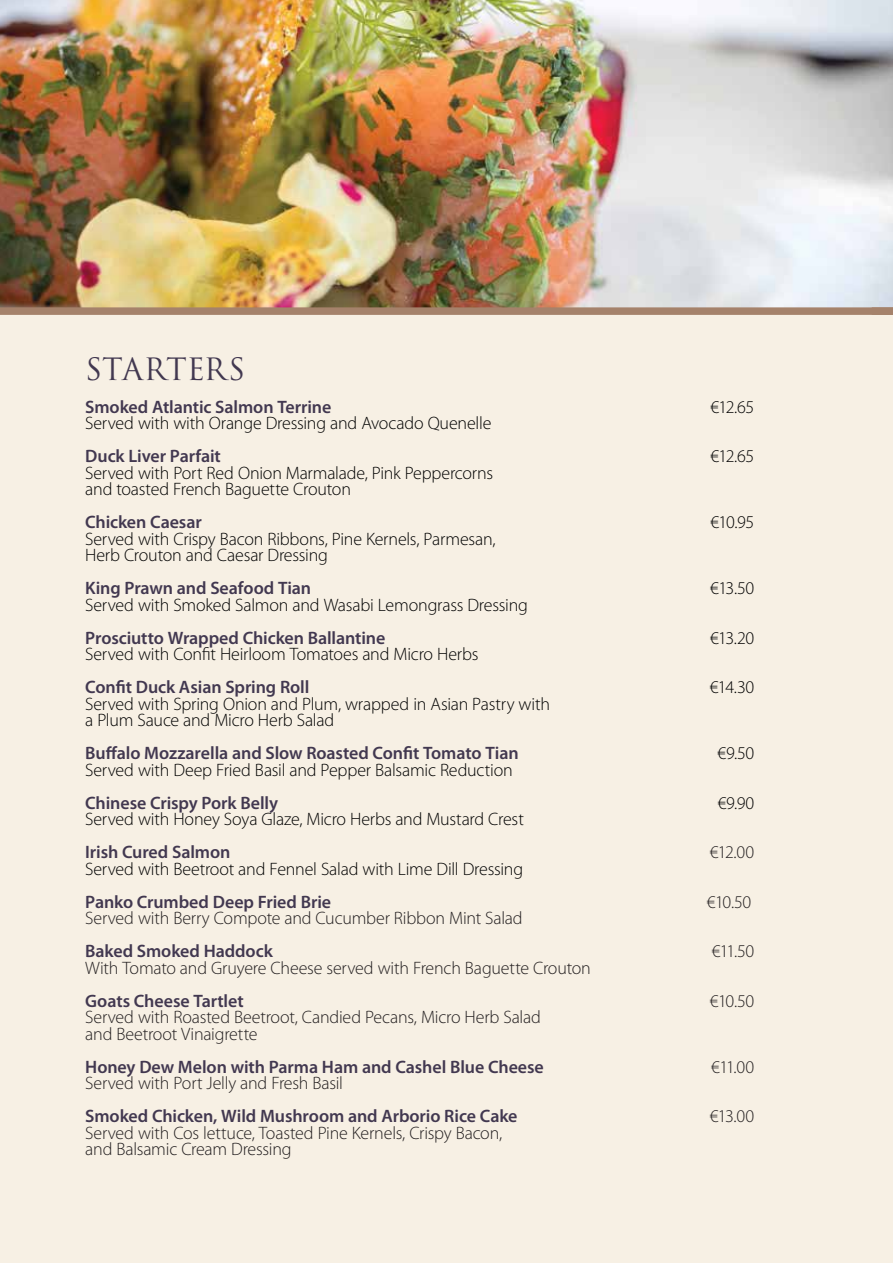
<style>
.page{position:relative;width:893px;height:1263px;background:#f7f0e4}
.page>*{position:absolute;margin:0;border:0;box-sizing:border-box;transform-origin:0 0}
.t1{font:30px "Trajan Pro";letter-spacing:-.005em;color:#423850}
.t2{font:300 18px/16.5px "Myriad Pro";letter-spacing:-.01em;color:#000}
.t3{font:600 18px "Myriad Pro";letter-spacing:-.005em;color:#423850}
.t4{font:300 18px/16.5px "Myriad Pro";letter-spacing:-.015em;color:#231f20}
</style>
<div class="page">
<img style="left:0;top:0;width:893px;height:307px">
<div style="left:0;top:307px;width:893px;height:8px;background:#a5826b"></div>
<h1 class="t1" style="left:85px;top:350px;width:162px">STARTERS</h1>
<p class="t3" style="left:85px;top:395px;width:248px">Smoked Atlantic Salmon Terrine</p>
<p class="t2" style="left:710px;top:398px;width:45px">€12.65</p>
<p class="t2" style="left:85px;top:415px;width:408px">Served with with Orange Dressing and Avocado Quenelle</p>
<p class="t3" style="left:85px;top:445px;width:137px">Duck Liver Parfait</p>
<p class="t2" style="left:710px;top:448px;width:45px">€12.65</p>
<p class="t2" style="left:85px;top:464px;width:409px">Served with Port Red Onion Marmalade, Pink Peppercorns and toasted French Baguette Crouton</p>
<p class="t3" style="left:85px;top:511px;width:118px">Chicken Caesar</p>
<p class="t2" style="left:710px;top:514px;width:45px">€10.95</p>
<p class="t2" style="left:85px;top:530px;width:412px">Served with Crispy Bacon Ribbons, Pine Kernels, Parmesan,<br>Herb Crouton and Caesar Dressing</p>
<p class="t3" style="left:85px;top:577px;width:228px">King Prawn and Seafood Tian</p>
<p class="t2" style="left:710px;top:580px;width:46px">€13.50</p>
<p class="t2" style="left:85px;top:596px;width:444px">Served with Smoked Salmon and Wasabi Lemongrass Dressing</p>
<p class="t3" style="left:85px;top:626px;width:302px">Prosciutto Wrapped Chicken Ballantine</p>
<p class="t2" style="left:710px;top:629px;width:46px">€13.20</p>
<p class="t2" style="left:85px;top:646px;width:395px">Served with Confit Heirloom Tomatoes and Micro Herbs</p>
<p class="t3" style="left:85px;top:676px;width:226px">Confit Duck Asian Spring Roll</p>
<p class="t2" style="left:710px;top:679px;width:46px">€14.30</p>
<p class="t2" style="left:85px;top:695px;width:466px">Served with Spring Onion and Plum, wrapped in Asian Pastry with a Plum Sauce and Micro Herb Salad</p>
<p class="t3" style="left:85px;top:742px;width:435px">Buffalo Mozzarella and Slow Roasted Confit Tomato Tian</p>
<p class="t2" style="left:718px;top:745px;width:38px">€9.50</p>
<p class="t2" style="left:85px;top:761px;width:429px">Served with Deep Fried Basil and Pepper Balsamic Reduction</p>
<p class="t3" style="left:85px;top:791px;width:194px">Chinese Crispy Pork Belly</p>
<p class="t2" style="left:718px;top:794px;width:38px">€9.90</p>
<p class="t2" style="left:85px;top:811px;width:440px">Served with Honey Soya Glaze, Micro Herbs and Mustard Crest</p>
<p class="t3" style="left:85px;top:841px;width:147px">Irish Cured Salmon</p>
<p class="t4" style="left:710px;top:844px;width:46px">€12.00</p>
<p class="t2" style="left:85px;top:860px;width:439px">Served with Beetroot and Fennel Salad with Lime Dill Dressing</p>
<p class="t3" style="left:85px;top:890px;width:247px">Panko Crumbed Deep Fried Brie</p>
<p class="t4" style="left:707px;top:893px;width:46px">€10.50</p>
<p class="t4" style="left:85px;top:910px;width:439px">Served with Berry Compote and Cucumber Ribbon Mint Salad</p>
<p class="t3" style="left:85px;top:940px;width:189px">Baked Smoked Haddock</p>
<p class="t4" style="left:712px;top:943px;width:44px">€11.50</p>
<p class="t4" style="left:85px;top:959px;width:507px">With Tomato and Gruyere Cheese served with French Baguette Crouton</p>
<p class="t3" style="left:85px;top:989px;width:160px">Goats Cheese Tartlet</p>
<p class="t4" style="left:710px;top:992px;width:46px">€10.50</p>
<p class="t4" style="left:85px;top:1009px;width:457px">Served with Roasted Beetroot, Candied Pecans, Micro Herb Salad and Beetroot Vinaigrette</p>
<p class="t3" style="left:85px;top:1055px;width:460px">Honey Dew Melon with Parma Ham and Cashel Blue Cheese</p>
<p class="t4" style="left:711px;top:1058px;width:45px">€11.00</p>
<p class="t4" style="left:85px;top:1075px;width:259px">Served with Port Jelly and Fresh Basil</p>
<p class="t3" style="left:85px;top:1105px;width:434px">Smoked Chicken, Wild Mushroom and Arborio Rice Cake</p>
<p class="t4" style="left:710px;top:1108px;width:46px">€13.00</p>
<p class="t4" style="left:85px;top:1124px;width:418px">Served with Cos lettuce, Toasted Pine Kernels, Crispy Bacon, and Balsamic Cream Dressing</p>
</div>
